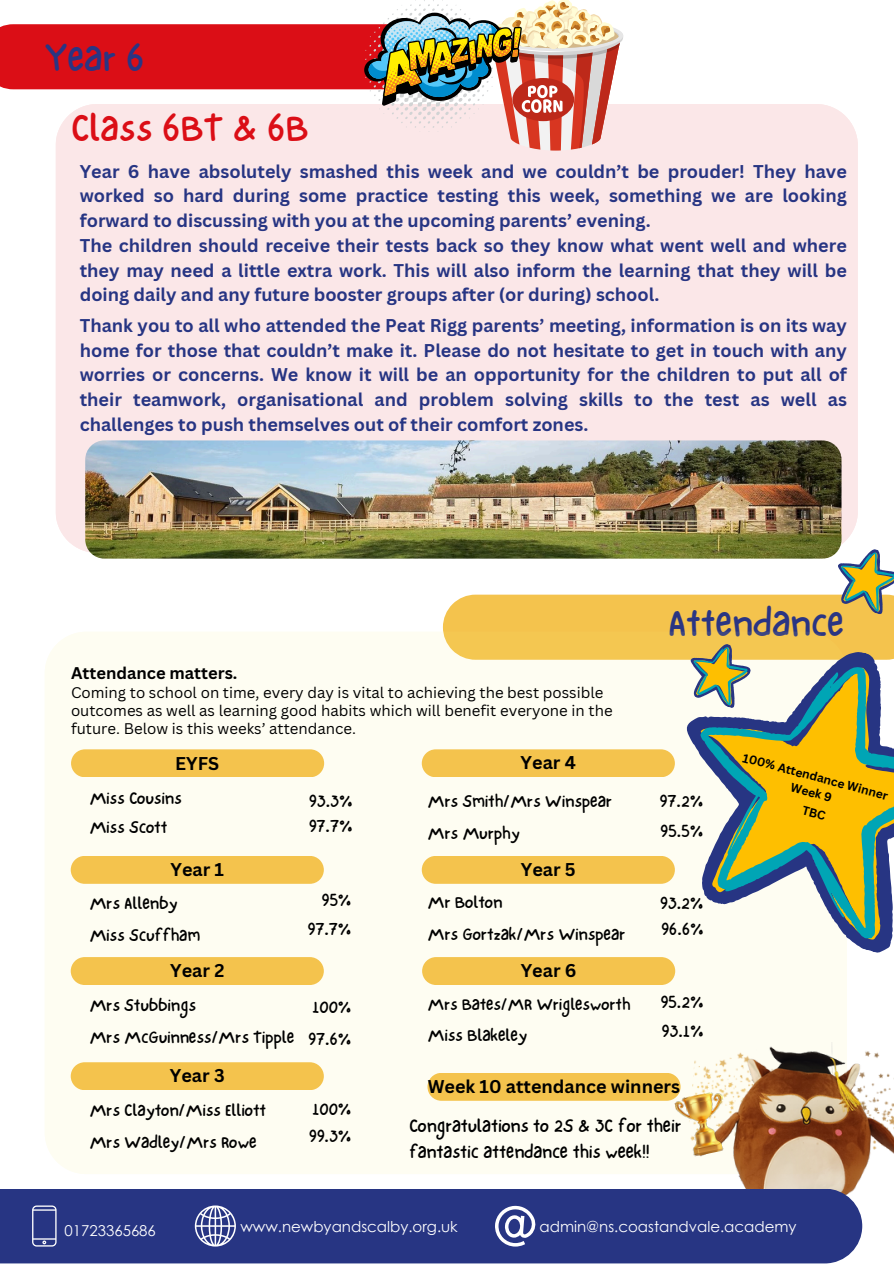
<style>
.page{position:relative;width:894px;height:1264px;background:#fff}
.page>*{position:absolute;margin:0;border:0;box-sizing:border-box;transform-origin:0 0}
.t1{font:39px "NF One Little Font Regular";color:#2a3583}
.t2{font:39px "NF One Little Font Regular";color:#db0e16}
.t3{font:18.75px/25.8px "NF One Little Font Regular";color:#000}
.t4{font:700 18px/24.8px "Canva Sans";color:#273583}
.t5{font:700 18px "Canva Sans";color:#000}
.t6{font:17.4px "NF One Little Font Regular";color:#000}
.t7{font:17.1px "NF One Little Font Regular";color:#000}
.t8{font:700 16.5px "Canva Sans";color:#000}
.t9{font:15px/18px "Canva Sans";color:#000}
.t10{font:15px "Century Gothic";color:#fff}
.t11{font:700 12px "Canva Sans";color:#000}
</style>
<div class="page">
<div style="left:56px;top:104px;width:801px;height:449px;background:#fbe7e8"></div>
<div style="left:45px;top:632px;width:801px;height:542px;background:#fefdf2"></div>
<img style="left:686px;top:1042px;width:207px;height:146px">
<div style="left:0;top:1188px;width:861px;height:75px;background:#273583"></div>
<svg style="left:32px;top:1205px;width:25px;height:41px"></svg>
<svg style="left:195px;top:1205px;width:41px;height:41px"></svg>
<svg style="left:494px;top:1205px;width:42px;height:41px"></svg>
<div style="left:71px;top:749px;width:253px;height:28px;background:#f4c34d;border-radius:14px"></div>
<div style="left:71px;top:855px;width:253px;height:28px;background:#f4c34d;border-radius:14px"></div>
<div style="left:71px;top:957px;width:253px;height:28px;background:#f4c34d;border-radius:14px"></div>
<div style="left:71px;top:1062px;width:253px;height:28px;background:#f4c34d;border-radius:14px"></div>
<div style="left:421px;top:749px;width:253px;height:28px;background:#f4c34d;border-radius:14px"></div>
<div style="left:421px;top:855px;width:253px;height:28px;background:#f4c34d;border-radius:14px"></div>
<div style="left:422px;top:957px;width:253px;height:28px;background:#f4c34d;border-radius:14px"></div>
<div style="left:427px;top:1072px;width:253px;height:28px;background:#f4c34d;border-radius:14px"></div>
<img style="left:673px;top:1090px;width:60px;height:68px">
<svg style="left:639px;top:710px;width:243px;height:254px;fill:#fefdf2"></svg>
<svg style="left:660px;top:710px;width:233px;height:240px"></svg>
<svg style="left:443px;top:540px;width:450px;height:170px"></svg>
<svg style="left:0;top:0;width:623px;height:151px"></svg>
<img style="left:85px;top:440px;width:756px;height:118px;border-radius:19px">
<svg style="left:801px;top:805px;width:25px;height:15px"></svg>
<h2 class="t1" style="left:45px;top:35px;width:101px">Year 6</h2>
<h5 class="t2" style="left:71px;top:104px;width:239px">Class 6BT &amp; 6B</h5>
<h3 class="t4" style="left:80px;top:158px;width:768px">Year 6 have absolutely smashed this week and we couldn’t be prouder! They have worked so hard during some practice testing this week, something we are looking forward to discussing with you at the upcoming parents’ evening.<br>The children should receive their tests back so they know what went well and where they may need a little extra work. This will also inform the learning that they will be doing daily and any future booster groups after (or during) school.</h3>
<h4 class="t4" style="left:80px;top:312px;width:768px;text-align:justify">Thank you to all who attended the Peat Rigg parents’ meeting, information is on its way home for those that couldn’t make it. Please do not hesitate to get in touch with any worries or concerns. We know it will be an opportunity for the children to put all of their teamwork, organisational and problem solving skills to the test as well as challenges to push themselves out of their comfort zones.</h4>
<h3 class="t8" style="left:71px;top:661px;width:168px">Attendance matters.</h3>
<h3 class="t9" style="left:71px;top:683px;width:543px">Coming to school on time, every day is vital to achieving the best possible outcomes as well as learning good habits which will benefit everyone in the future. Below is this weeks’ attendance.</h3>
<h3 class="t5" style="left:175px;top:750px;width:45px">EYFS</h3>
<h1 class="t5" style="left:520px;top:749px;width:57px">Year 4</h1>
<h4 class="t6" style="left:89px;top:787px;width:94px">Miss Cousins</h4>
<h4 class="t6" style="left:309px;top:790px;width:45px">93.3%</h4>
<h4 class="t6" style="left:89px;top:816px;width:79px">Miss Scott</h4>
<h3 class="t6" style="left:308px;top:816px;width:45px">97.7%</h3>
<h4 class="t6" style="left:427px;top:790px;width:186px">Mrs Smith/Mrs Winspear</h4>
<h4 class="t6" style="left:427px;top:822px;width:94px">Mrs Murphy</h4>
<h3 class="t5" style="left:170px;top:856px;width:55px">Year 1</h3>
<p class="t5" style="left:520px;top:856px;width:56px">Year 5</p>
<h4 class="t6" style="left:89px;top:893px;width:89px">Mrs Allenby</h4>
<h4 class="t6" style="left:89px;top:924px;width:112px">Miss Scuffham</h4>
<h4 class="t6" style="left:321px;top:889px;width:32px">95%</h4>
<h3 class="t6" style="left:307px;top:919px;width:45px">97.7%</h3>
<h3 class="t6" style="left:427px;top:892px;width:76px">Mr Bolton</h3>
<h4 class="t6" style="left:427px;top:923px;width:199px">Mrs Gortzak/Mrs Winspear</h4>
<p class="t5" style="left:170px;top:957px;width:56px">Year 2</p>
<p class="t5" style="left:520px;top:957px;width:57px">Year 6</p>
<h4 class="t6" style="left:89px;top:995px;width:108px">Mrs Stubbings</h4>
<h3 class="t6" style="left:89px;top:1026px;width:206px">Mrs McGuinness/Mrs Tipple</h3>
<h4 class="t6" style="left:312px;top:996px;width:41px">100%</h4>
<h4 class="t6" style="left:308px;top:1028px;width:45px">97.6%</h4>
<h4 class="t7" style="left:427px;top:994px;width:204px">Mrs Bates/MR Wriglesworth</h4>
<h4 class="t6" style="left:427px;top:1024px;width:101px">Miss Blakeley</h4>
<p class="t1" style="left:667px;top:600px;width:178px">Attendance</p>
<p class="t6" style="left:659px;top:790px;width:45px">97.2%</p>
<p class="t6" style="left:660px;top:821px;width:45px">95.5%</p>
<h6 class="t6" style="left:660px;top:892px;width:45px;rotate:1deg">93.2%</h6>
<h4 class="t6" style="left:661px;top:918px;width:44px">96.6%</h4>
<h4 class="t6" style="left:660px;top:991px;width:45px">95.2%</h4>
<h4 class="t6" style="left:661px;top:1021px;width:44px">93.1%</h4>
<h4 class="t11" style="left:745px;top:749px;width:151px;rotate:15deg">100% Attendance Winner</h4>
<h4 class="t11" style="left:793px;top:778px;width:44px;rotate:15deg">Week 9</h4>
<p class="t5" style="left:170px;top:1062px;width:56px">Year 3</p>
<h4 class="t6" style="left:89px;top:1099px;width:178px">Mrs Clayton/Miss Elliott</h4>
<h4 class="t6" style="left:89px;top:1131px;width:169px">Mrs Wadley/Mrs Rowe</h4>
<h4 class="t6" style="left:312px;top:1098px;width:41px">100%</h4>
<h4 class="t6" style="left:309px;top:1125px;width:44px">99.3%</h4>
<h4 class="t5" style="left:427px;top:1073px;width:254px">Week 10 attendance winners</h4>
<h4 class="t3" style="left:409px;top:1112px;width:274px">Congratulations to 2S &amp; 3C for their fantastic attendance this week!!</h4>
<h1 class="t10" style="left:64px;top:1220px;width:93px">01723365686</h1>
<h1 class="t10" style="left:240px;top:1216px;width:219px">www.newbyandscalby.org.uk</h1>
<p class="t10" style="left:539px;top:1216px;width:258px">admin@ns.coastandvale.academy</p>
</div>
